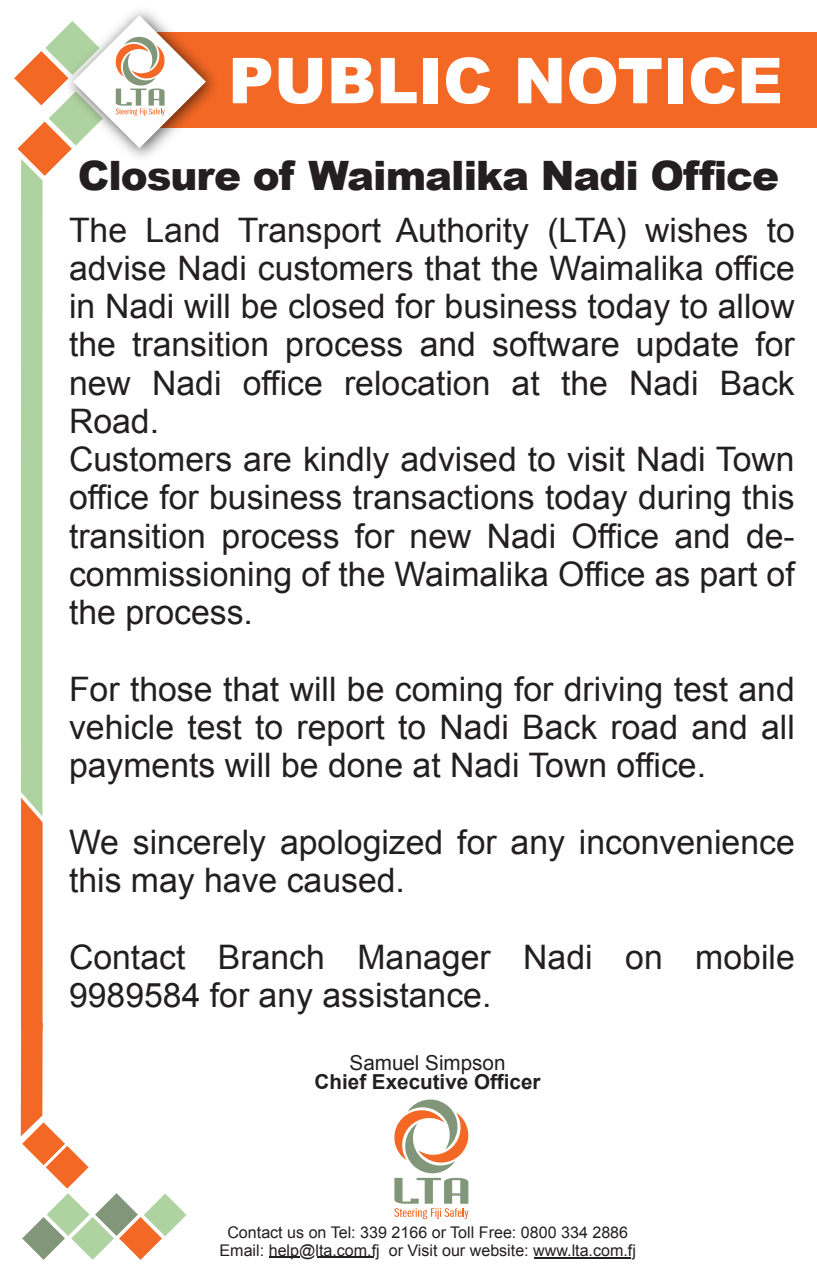
<style>
.page{position:relative;width:817px;height:1276px;background:#fff}
.page>*{position:absolute;margin:0;border:0;box-sizing:border-box;transform-origin:0 0}
.t1{font:900 63.45px "Arial";color:#fff}
.t2{font:900 40.5px "Arial";letter-spacing:-.025em;color:#231f20}
.t3{font:33.75px/38.2px "Arial";color:#231f20}
.t4{font:700 20.7px "Arial";color:#231f20}
.t5{font:20.7px "Arial";color:#231f20}
.t6{font:15.97px/17.3px "Arial";color:#231f20;text-align:center}
</style>
<div class="page">
<div style="left:137px;top:32px;width:679px;height:96px;background:#f36824"></div>
<svg style="left:14px;top:15px;width:192px;height:1245px"></svg>
<svg style="left:394px;top:1099px;width:75px;height:120px"></svg>
<hr style="left:269px;top:1256px;width:31px;height:2px;background:#231f20">
<hr style="left:317px;top:1256px;width:57px;height:2px;background:#231f20">
<hr style="left:534px;top:1257px;width:96px;height:1px;background:#231f20">
<h1 class="t1" style="left:228px;top:35px;width:556px">PUBLIC NOTICE</h1>
<p class="t2" style="left:78px;top:147px;width:702px">Closure of Waimalika Nadi Office</p>
<p class="t3" style="left:69px;top:211px;width:727px">The Land Transport Authority (LTA) wishes to advise Nadi customers that the Waimalika office in Nadi will be closed for business today to allow the transition process and software update for new Nadi office relocation at the Nadi Back Road.<br>Customers are kindly advised to visit Nadi Town office for business transactions today during this transition process for new Nadi Office and de&shy;commissioning of the Waimalika Office as part of the process.</p>
<p class="t3" style="left:69px;top:670px;width:727px;text-align:justify">For those that will be coming for driving test and vehicle test to report to Nadi Back road and all payments will be done at Nadi Town office.</p>
<p class="t3" style="left:69px;top:823px;width:727px">We sincerely apologized for any inconvenience this may have caused.</p>
<p class="t3" style="left:69px;top:938px;width:727px">Contact Branch Manager Nadi on mobile<br>9989584 for any assistance.</p>
<p class="t5" style="left:349px;top:1049px;width:157px">Samuel Simpson</p>
<p class="t4" style="left:314px;top:1068px;width:227px">Chief Executive Officer</p>
<p class="t6" style="left:219px;top:1224px;width:418px">Contact us on Tel: 339 2166 or Toll Free: 0800 334 2886<br>Email: help@lta.com.fj or Visit our website: www.lta.com.fj</p>
</div>
